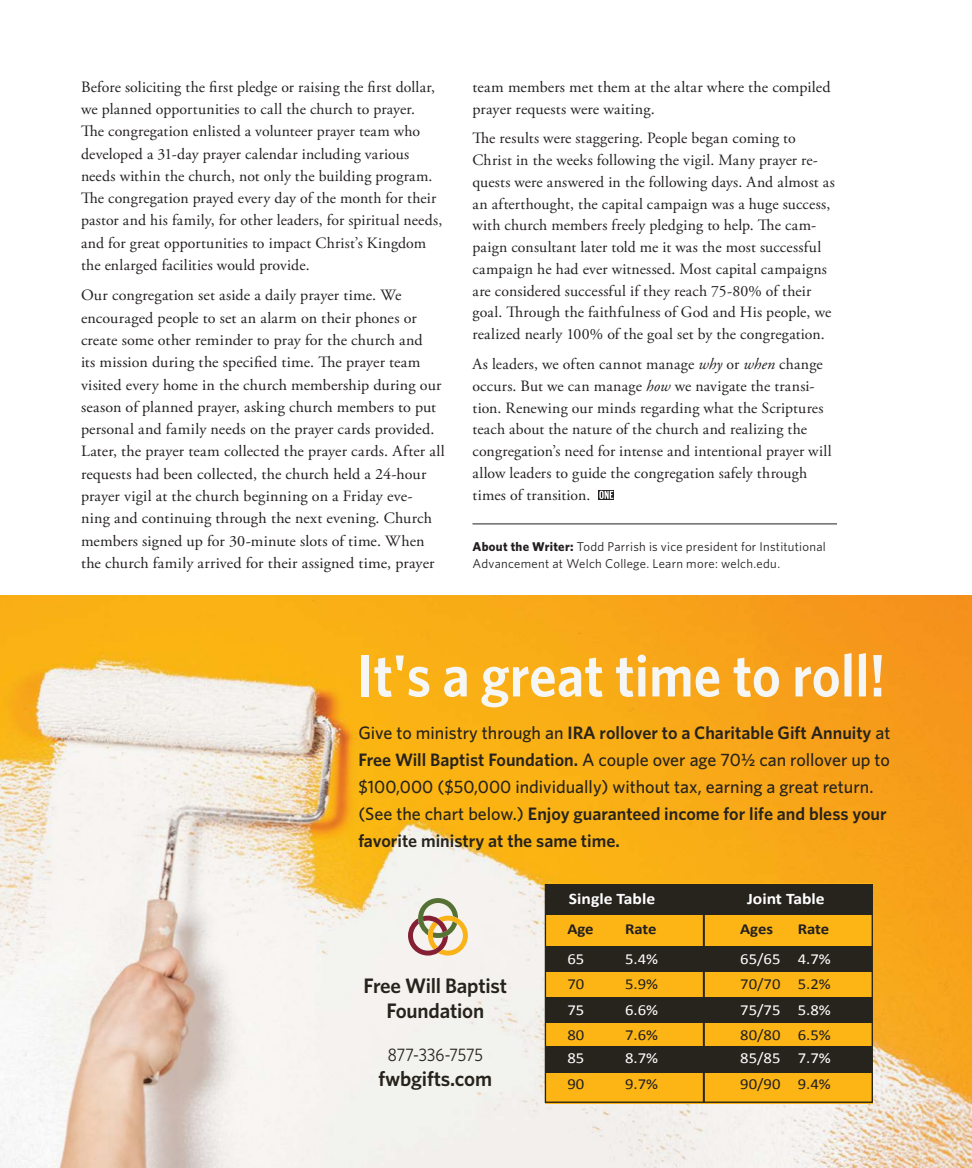
<style>
.page{position:relative;width:972px;height:1168px;background:#fff}
.page>*{position:absolute;margin:0;border:0;box-sizing:border-box;transform-origin:0 0}
.t1{font:600 60px "Whitney Narrow";letter-spacing:.01em;color:#f6f6f5}
.t2{font:600 21px/25.2px "Whitney";letter-spacing:-.01em;color:#27231c;text-align:center}
.t3{font:500 18px/27px "Whitney";color:#27231c}
.t4{font:18px "Whitney Narrow";letter-spacing:-.005em;color:#27231c}
.t5{font:700 16.2px "Calibri";color:#fff;scale:1.09 1}
.t6{font:15.75px/22.2px "Adobe Garamond Pro";letter-spacing:.01em;color:#231f20}
.t7{font:15.3px "Calibri";color:#fff;scale:1.09 1}
.t8{font:15.3px "Calibri";color:#221f20;scale:1.09 1}
.t9{font:700 15.3px "Calibri";letter-spacing:-.01em;color:#221f20;scale:1.09 1}
.t10{font:12.75px/16.5px "Whitney";letter-spacing:.02em;color:#231f20}
.s1{font-style:italic}
.s2{font-weight:700}
.s3{font-weight:600}
</style>
<div class="page">
<img style="left:0;top:596px;width:972px;height:572px">
<div style="left:545px;top:883px;width:328px;height:221px;background:#fcb515"></div>
<div style="left:545px;top:946px;width:327px;height:26px;background:#27231d"></div>
<div style="left:546px;top:998px;width:327px;height:25px;background:#27231d"></div>
<div style="left:545px;top:1046px;width:328px;height:26px;background:#27231d"></div>
<div style="left:545px;top:884px;width:328px;height:31px;background:#27231d"></div>
<hr style="left:703px;top:897px;width:2px;height:205px;background:#27231d">
<div style="left:545px;top:884px;width:328px;height:219px;border:1px solid #27231d"></div>
<svg style="left:408px;top:898px;width:60px;height:57px"></svg>
<hr style="left:472px;top:523px;width:365px;height:1px;background:#231f20">
<svg style="left:599px;top:490px;width:15px;height:10px"></svg>
<svg style="left:599px;top:491px;width:5px;height:8px"></svg>
<svg style="left:601px;top:491px;width:12px;height:8px"></svg>
<p class="t6" style="left:81px;top:76px;width:363px">Before soliciting the first pledge or raising the first dollar, we planned opportunities to call the church to prayer.<br>The congregation enlisted a volunteer prayer team who developed a 31-day prayer calendar including various needs within the church, not only the building program.<br>The congregation prayed every day of the month for their pastor and his family, for other leaders, for spiritual needs, and for great opportunities to impact Christ’s Kingdom the enlarged facilities would provide.</p>
<p class="t6" style="left:81px;top:285px;width:365px">Our congregation set aside a daily prayer time. We encouraged people to set an alarm on their phones or create some other reminder to pray for the church and<br>its mission during the specified time. The prayer team visited every home in the church membership during our season of planned prayer, asking church members to put personal and family needs on the prayer cards provided.<br>Later, the prayer team collected the prayer cards. After all requests had been collected, the church held a 24-hour prayer vigil at the church beginning on a Friday eve&shy;ning and continuing through the next evening. Church members signed up for 30-minute slots of time. When the church family arrived for their assigned time, prayer</p>
<p class="t6" style="left:472px;top:77px;width:360px;line-height:21.8px">team members met them at the altar where the compiled prayer requests were waiting.</p>
<p class="t6" style="left:472px;top:128px;width:364px;line-height:21.8px">The results were staggering. People began coming to Christ in the weeks following the vigil. Many prayer re&shy;quests were answered in the following days. And almost as an afterthought, the capital campaign was a huge success, with church members freely pledging to help. The cam&shy;paign consultant later told me it was the most successful campaign he had ever witnessed. Most capital campaigns are considered successful if they reach 75-80% of their goal. Through the faithfulness of God and His people, we realized nearly 100% of the goal set by the congregation.</p>
<p class="t6" style="left:472px;top:354px;width:361px;line-height:21.8px">As leaders, we often cannot manage <span class="s1">why</span> or <span class="s1">when</span> change occurs. But we can manage <span class="s1">how</span> we navigate the transi&shy;tion. Renewing our minds regarding what the Scriptures teach about the nature of the church and realizing the congregation’s need for intense and intentional prayer will allow leaders to guide the congregation safely through times of transition.</p>
<p class="t10" style="left:472px;top:538px;width:355px"><span class="s2">About the Writer:</span> Todd Parrish is vice president for Institutional<br>Advancement at Welch College. Learn more: welch.edu.</p>
<h1 class="t1" style="left:357px;top:636px;width:529px">It's a great time to roll!</h1>
<p class="t3" style="left:358px;top:719px;width:534px">Give to ministry through an <span class="s3">IRA rollover to a Charitable Gift Annuity</span> at <span class="s3">Free Will Baptist Foundation.</span> A couple over age 701/2 can rollover up to $100,000 ($50,000 individually) without tax, earning a great return. (See the chart below.) <span class="s3">Enjoy guaranteed income for life and bless your favorite ministry at the same time.</span></p>
<h2 class="t2" style="left:363px;top:972px;width:145px">Free Will Baptist<br>Foundation</h2>
<p class="t4" style="left:388px;top:1043px;width:97px">877-336-7575</p>
<h2 class="t2" style="left:379px;top:1066px;width:115px">fwbgifts.com</h2>
<p class="t5" style="left:569px;top:887px;width:81px">Single Table</p>
<p class="t5" style="left:747px;top:887px;width:73px">Joint Table</p>
<p class="t9" style="left:567px;top:918px;width:26px">Age</p>
<p class="t9" style="left:625px;top:918px;width:30px">Rate</p>
<p class="t9" style="left:740px;top:918px;width:32px">Ages</p>
<p class="t9" style="left:798px;top:918px;width:30px">Rate</p>
<p class="t7" style="left:567px;top:948px;width:17px">65</p>
<p class="t7" style="left:625px;top:948px;width:32px">5.4%</p>
<p class="t7" style="left:740px;top:948px;width:85px">65/65 4.7%</p>
<p class="t8" style="left:567px;top:973px;width:17px">70</p>
<p class="t8" style="left:625px;top:973px;width:32px">5.9%</p>
<p class="t8" style="left:740px;top:973px;width:85px">70/70 5.2%</p>
<p class="t7" style="left:567px;top:999px;width:17px">75</p>
<p class="t7" style="left:625px;top:999px;width:32px">6.6%</p>
<p class="t7" style="left:740px;top:999px;width:85px">75/75 5.8%</p>
<p class="t8" style="left:567px;top:1024px;width:17px">80</p>
<p class="t8" style="left:625px;top:1024px;width:32px">7.6%</p>
<p class="t8" style="left:740px;top:1024px;width:85px">80/80 6.5%</p>
<p class="t7" style="left:567px;top:1047px;width:17px">85</p>
<p class="t7" style="left:625px;top:1047px;width:32px">8.7%</p>
<p class="t7" style="left:740px;top:1047px;width:85px">85/85 7.7%</p>
<p class="t8" style="left:567px;top:1073px;width:17px">90</p>
<p class="t8" style="left:625px;top:1073px;width:32px">9.7%</p>
<p class="t8" style="left:740px;top:1073px;width:85px">90/90 9.4%</p>
</div>
